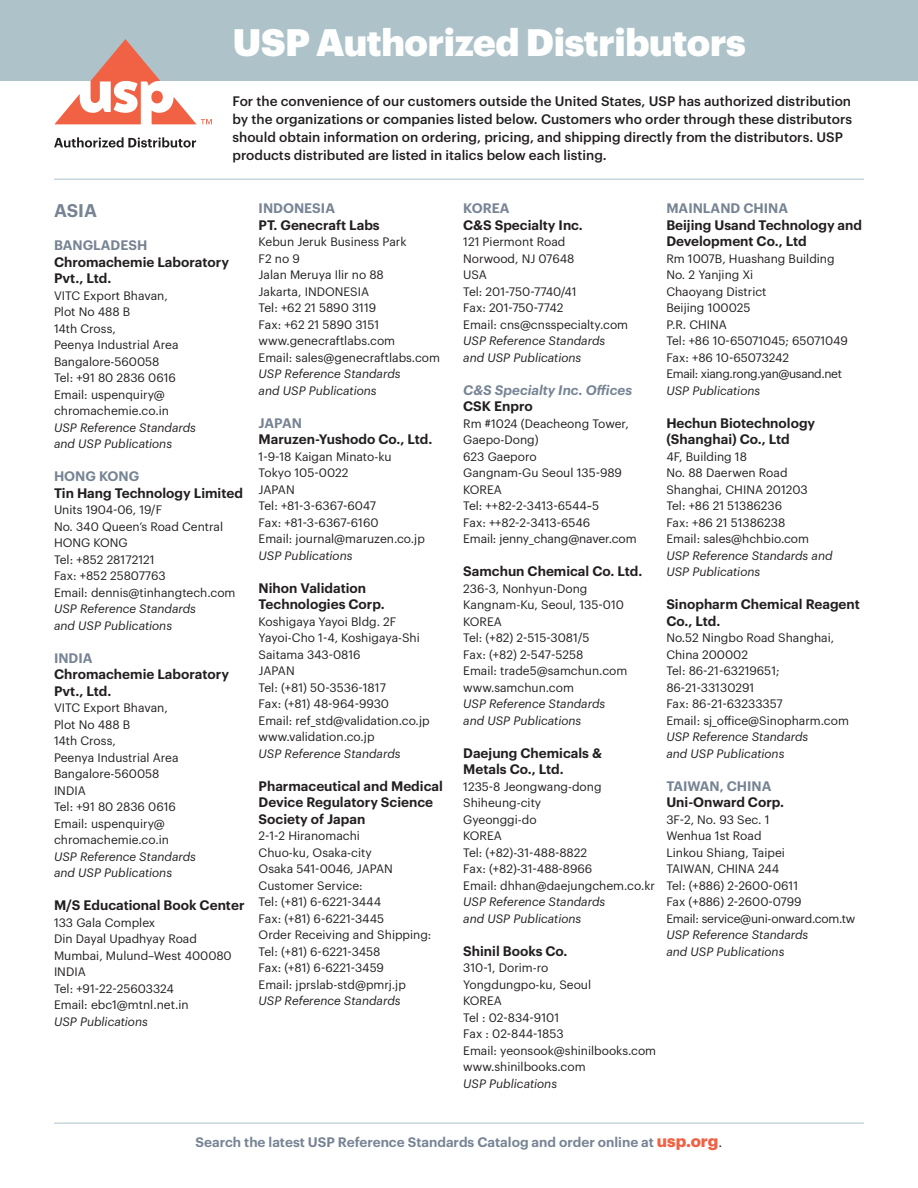
<style>
.page{position:relative;width:918px;height:1188px;background:#fff}
.page>*{position:absolute;margin:0;border:0;box-sizing:border-box;transform-origin:0 0}
.t1{font:900 37.5px "Graphik";letter-spacing:-.01em;color:#fff}
.t2{font:600 18px "Graphik";color:#778494}
.t3{font:600 13.5px/16.5px "Graphik";color:#231f20}
.t4{font:500 13.5px/18px "Graphik";color:#231f20}
.t5{font:600 13.5px "Graphik";color:#778494}
.t6{font:italic 600 13.5px "Graphik";color:#778494}
.t7{font:12px/16.5px "Graphik";color:#231f20}
.t8{font:italic 12px/16.5px "Graphik";color:#231f20}
.s1{font-weight:700;font-size:16.5px;color:#f16143}
.s2{font-weight:400;color:#231f20}
</style>
<div class="page">
<div style="left:0;top:0;width:918px;height:81px;background:#adc2c9"></div>
<svg style="left:54px;top:137px;width:142px;height:11px"></svg>
<svg style="left:54px;top:39px;width:158px;height:85px"></svg>
<hr style="left:54px;top:179px;width:810px;height:1px;background:#adc2c9">
<hr style="left:54px;top:1123px;width:810px;height:1px;background:#adc2c9">
<h1 class="t1" style="left:232px;top:13px;width:515px">USP Authorized Distributors</h1>
<p class="t4" style="left:232px;top:91px;width:621px">For the convenience of our customers outside the United States, USP has authorized distribution by the organizations or companies listed below. Customers who order through these distributors should obtain information on ordering, pricing, and shipping directly from the distributors. USP products distributed are listed in italics below each listing.</p>
<h2 class="t2" style="left:54px;top:197px;width:45px">ASIA</h2>
<p class="t5" style="left:54px;top:235px;width:95px">BANGLADESH</p>
<p class="t3" style="left:54px;top:252px;width:177px">Chromachemie Laboratory<br>Pvt., Ltd.</p>
<p class="t7" style="left:54px;top:286px;width:126px">VITC Export Bhavan,<br>Plot No 488 B<br>14th Cross,<br>Peenya Industrial Area<br>Bangalore-560058<br>Tel: +91 80 2836 0616<br>Email: uspenquiry@ chromachemie.co.in</p>
<p class="t8" style="left:54px;top:418px;width:144px">USP Reference Standards and USP Publications</p>
<p class="t5" style="left:54px;top:466px;width:87px">HONG KONG</p>
<p class="t3" style="left:54px;top:483px;width:191px">Tin Hang Technology Limited</p>
<p class="t7" style="left:54px;top:501px;width:183px">Units 1904-06, 19/F<br>No. 340 Queen’s Road Central<br>HONG KONG<br>Tel: +852 28172121<br>Fax: +852 25807763<br>Email: dennis@tinhangtech.com</p>
<p class="t8" style="left:54px;top:600px;width:144px">USP Reference Standards and USP Publications</p>
<p class="t5" style="left:54px;top:647px;width:40px">INDIA</p>
<p class="t3" style="left:54px;top:665px;width:177px">Chromachemie Laboratory<br>Pvt., Ltd.</p>
<p class="t7" style="left:54px;top:699px;width:126px">VITC Export Bhavan,<br>Plot No 488 B<br>14th Cross,<br>Peenya Industrial Area<br>Bangalore-560058<br>INDIA<br>Tel: +91 80 2836 0616<br>Email: uspenquiry@ chromachemie.co.in</p>
<p class="t8" style="left:54px;top:847px;width:144px">USP Reference Standards and USP Publications</p>
<p class="t3" style="left:54px;top:896px;width:192px">M/S Educational Book Center</p>
<p class="t7" style="left:54px;top:913px;width:179px">133 Gala Complex<br>Din Dayal Upadhyay Road<br>Mumbai, Mulund–West 400080<br>INDIA<br>Tel: +91-22-25603324<br>Email: ebc1@mtnl.net.in</p>
<p class="t8" style="left:54px;top:1012px;width:95px">USP Publications</p>
<p class="t5" style="left:259px;top:198px;width:78px">INDONESIA</p>
<p class="t3" style="left:259px;top:216px;width:123px">PT. Genecraft Labs</p>
<p class="t7" style="left:259px;top:233px;width:183px">Kebun Jeruk Business Park<br>F2 no 9<br>Jalan Meruya Ilir no 88<br>Jakarta, INDONESIA<br>Tel: +62 21 5890 3119<br>Fax: +62 21 5890 3151 www.genecraftlabs.com<br>Email: sales@genecraftlabs.com</p>
<p class="t8" style="left:259px;top:365px;width:144px">USP Reference Standards and USP Publications</p>
<p class="t5" style="left:259px;top:413px;width:45px">JAPAN</p>
<p class="t3" style="left:259px;top:430px;width:175px">Maruzen-Yushodo Co., Ltd.</p>
<p class="t7" style="left:259px;top:447px;width:168px">1-9-18 Kaigan Minato-ku<br>Tokyo 105-0022<br>JAPAN<br>Tel: +81-3-6367-6047<br>Fax: +81-3-6367-6160<br>Email: journal@maruzen.co.jp</p>
<p class="t8" style="left:259px;top:546px;width:95px">USP Publications</p>
<p class="t3" style="left:259px;top:579px;width:128px">Nihon Validation<br>Technologies Corp.</p>
<p class="t7" style="left:259px;top:612px;width:172px">Koshigaya Yayoi Bldg. 2F<br>Yayoi-Cho 1-4, Koshigaya-Shi<br>Saitama 343-0816<br>JAPAN<br>Tel: (+81) 50-3536-1817<br>Fax: (+81) 48-964-9930<br>Email: ref_std@validation.co.jp www.validation.co.jp</p>
<p class="t8" style="left:259px;top:744px;width:144px">USP Reference Standards</p>
<p class="t3" style="left:259px;top:777px;width:186px">Pharmaceutical and Medical<br>Device Regulatory Science<br>Society of Japan</p>
<p class="t7" style="left:259px;top:827px;width:174px">2-1-2 Hiranomachi<br>Chuo-ku, Osaka-city<br>Osaka 541-0046, JAPAN<br>Customer Service:<br>Tel: (+81) 6-6221-3444<br>Fax: (+81) 6-6221-3445<br>Order Receiving and Shipping:<br>Tel: (+81) 6-6221-3458<br>Fax: (+81) 6-6221-3459<br>Email: jprslab-std@pmrj.jp</p>
<p class="t8" style="left:259px;top:992px;width:144px">USP Reference Standards</p>
<p class="t5" style="left:463px;top:198px;width:48px">KOREA</p>
<p class="t3" style="left:463px;top:216px;width:121px">C&amp;S Specialty Inc.</p>
<p class="t7" style="left:463px;top:233px;width:166px">121 Piermont Road<br>Norwood, NJ 07648<br>USA<br>Tel: 201-750-7740/41<br>Fax: 201-750-7742<br>Email: cns@cnsspecialty.com</p>
<p class="t8" style="left:463px;top:332px;width:144px">USP Reference Standards and USP Publications</p>
<p class="t6" style="left:463px;top:380px;width:170px">C&amp;S Specialty Inc. Offices</p>
<p class="t3" style="left:463px;top:397px;width:71px">CSK Enpro</p>
<p class="t7" style="left:463px;top:414px;width:175px">Rm #1024 (Deacheong Tower,<br>Gaepo-Dong)<br>623 Gaeporo<br>Gangnam-Gu Seoul 135-989<br>KOREA<br>Tel: ++82-2-3413-6544~5<br>Fax: ++82-2-3413-6546<br>Email: jenny_chang@naver.com</p>
<p class="t3" style="left:463px;top:562px;width:181px">Samchun Chemical Co. Ltd.</p>
<p class="t7" style="left:463px;top:579px;width:166px">236-3, Nonhyun-Dong<br>Kangnam-Ku, Seoul, 135-010<br>KOREA<br>Tel: (+82) 2-515-3081/5<br>Fax: (+82) 2-547-5258<br>Email: trade5@samchun.com www.samchun.com</p>
<p class="t8" style="left:463px;top:695px;width:144px">USP Reference Standards and USP Publications</p>
<p class="t3" style="left:463px;top:744px;width:140px">Daejung Chemicals &amp;<br>Metals Co., Ltd.</p>
<p class="t7" style="left:463px;top:777px;width:193px">1235-8 Jeongwang-dong<br>Shiheung-city<br>Gyeonggi-do<br>KOREA<br>Tel: (+82)-31-488-8822<br>Fax: (+82)-31-488-8966<br>Email: dhhan@daejungchem.co.kr</p>
<p class="t8" style="left:463px;top:893px;width:144px">USP Reference Standards and USP Publications</p>
<p class="t3" style="left:463px;top:942px;width:106px">Shinil Books Co.</p>
<p class="t7" style="left:463px;top:959px;width:194px">310-1, Dorim-ro<br>Yongdungpo-ku, Seoul<br>KOREA<br>Tel : 02-834-9101<br>Fax : 02-844-1853<br>Email: yeonsook@shinilbooks.com www.shinilbooks.com</p>
<p class="t8" style="left:463px;top:1074px;width:95px">USP Publications</p>
<p class="t5" style="left:666px;top:198px;width:123px">MAINLAND CHINA</p>
<p class="t3" style="left:666px;top:216px;width:197px">Beijing Usand Technology and<br>Development Co., Ltd</p>
<p class="t7" style="left:666px;top:249px;width:183px">Rm 1007B, Huashang Building<br>No. 2 Yanjing Xi<br>Chaoyang District<br>Beijing 100025<br>P.R. CHINA<br>Tel: +86 10-65071045; 65071049<br>Fax: +86 10-65073242<br>Email: xiang.rong.yan@usand.net</p>
<p class="t8" style="left:666px;top:381px;width:95px">USP Publications</p>
<p class="t3" style="left:666px;top:414px;width:150px">Hechun Biotechnology (Shanghai) Co., Ltd</p>
<p class="t7" style="left:666px;top:447px;width:144px">4F, Building 18<br>No. 88 Daerwen Road<br>Shanghai, CHINA 201203<br>Tel: +86 21 51386236<br>Fax: +86 21 51386238<br>Email: sales@hchbio.com</p>
<p class="t8" style="left:666px;top:546px;width:168px">USP Reference Standards and<br>USP Publications</p>
<p class="t3" style="left:666px;top:595px;width:195px">Sinopharm Chemical Reagent<br>Co., Ltd.</p>
<p class="t7" style="left:666px;top:629px;width:184px">No.52 Ningbo Road Shanghai,<br>China 200002<br>Tel: 86-21-63219651;<br>86-21-33130291<br>Fax: 86-21-63233357<br>Email: sj_office@Sinopharm.com</p>
<p class="t8" style="left:666px;top:728px;width:144px">USP Reference Standards and USP Publications</p>
<p class="t5" style="left:666px;top:776px;width:107px">TAIWAN, CHINA</p>
<p class="t3" style="left:666px;top:793px;width:119px">Uni-Onward Corp.</p>
<p class="t7" style="left:666px;top:810px;width:191px">3F-2, No. 93 Sec. 1<br>Wenhua 1st Road<br>Linkou Shiang, Taipei<br>TAIWAN, CHINA 244<br>Tel: (+886) 2-2600-0611<br>Fax (+886) 2-2600-0799<br>Email: service@uni-onward.com.tw</p>
<p class="t8" style="left:666px;top:926px;width:144px">USP Reference Standards and USP Publications</p>
<p class="t5" style="left:196px;top:1132px;width:528px">Search the latest USP Reference Standards Catalog and order online at <span class="s1">usp.org</span><span class="s2">.</span></p>
</div>
